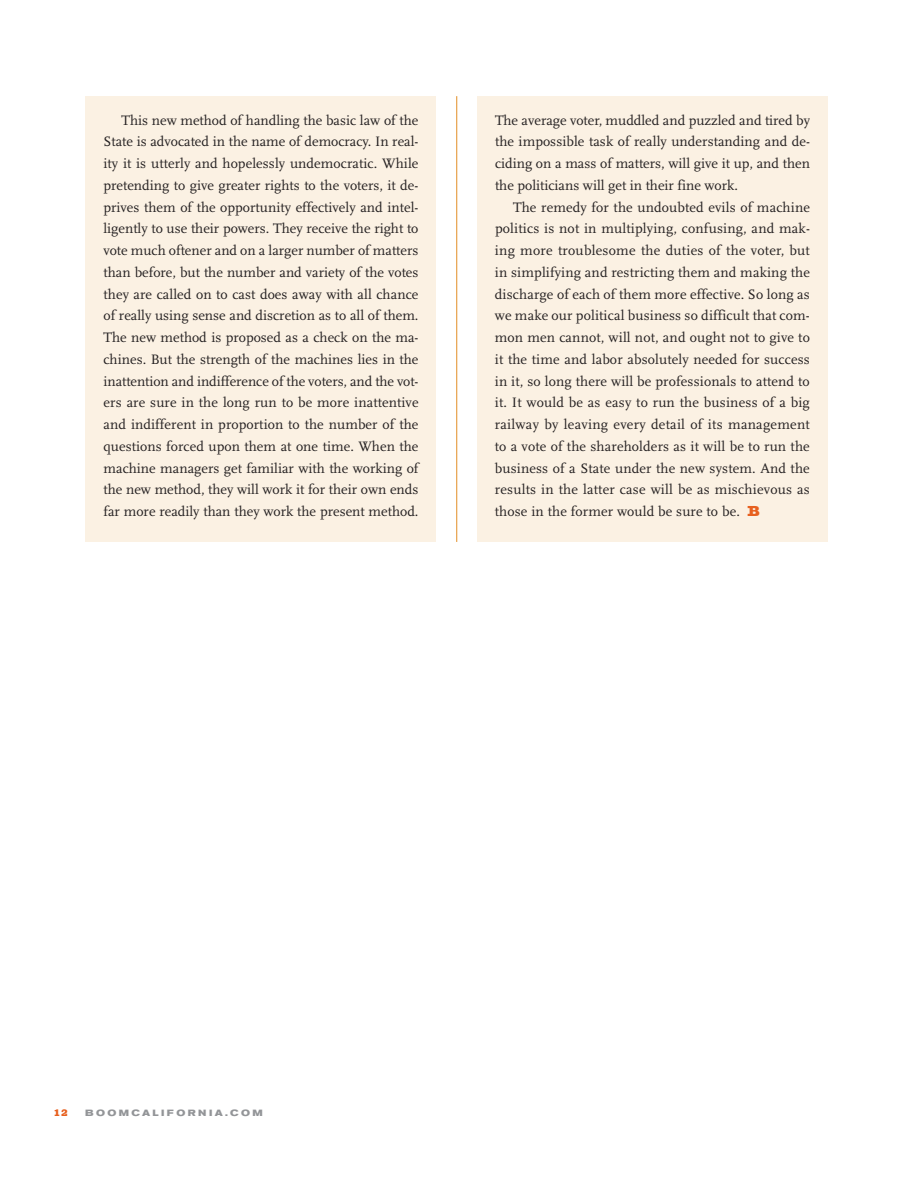
<style>
.page{position:relative;width:918px;height:1188px;background:#fff}
.page>*{position:absolute;margin:0;border:0;box-sizing:border-box;transform-origin:0 0}
.t1{font:14.25px/21.8px "Scala";color:#231f20;text-align:justify}
.t2{font:900 9.75px "Egiziano";color:#e7601f}
.t3{font:700 expanded 9px "Akzidenz Grotesk BE";color:#939598}
.s1{font-family:"Egiziano";font-weight:900;color:#e7601f}
</style>
<div class="page">
<hr style="left:456px;top:96px;width:1px;height:446px;background:#e28e25">
<div style="left:86px;top:96px;width:350px;height:446px;background:#fbf1e3"></div>
<div style="left:477px;top:96px;width:351px;height:446px;background:#fbf1e3"></div>
<p class="t1" style="left:103px;top:109px;width:317px;text-indent:18px">This new method of handling the basic law of the State is advocated in the name of democracy. In real&shy;ity it is utterly and hopelessly undemocratic. While pretending to give greater rights to the voters, it de&shy;prives them of the opportunity effectively and intel&shy;ligently to use their powers. They receive the right to vote much oftener and on a larger number of matters than before, but the number and variety of the votes they are called on to cast does away with all chance of really using sense and discretion as to all of them.<br>The new method is proposed as a check on the ma&shy;chines. But the strength of the machines lies in the inattention and indifference of the voters, and the vot&shy;ers are sure in the long run to be more inattentive and indifferent in proportion to the number of the questions forced upon them at one time. When the machine managers get familiar with the working of the new method, they will work it for their own ends far more readily than they work the present method.</p>
<p class="t1" style="left:495px;top:109px;width:317px">The average voter, muddled and puzzled and tired by the impossible task of really understanding and de&shy;ciding on a mass of matters, will give it up, and then the politicians will get in their fine work.</p>
<p class="t1" style="left:495px;top:196px;width:317px;text-indent:18px">The remedy for the undoubted evils of machine politics is not in multiplying, confusing, and mak&shy;ing more troublesome the duties of the voter, but in simplifying and restricting them and making the discharge of each of them more effective. So long as we make our political business so difficult that com&shy;mon men cannot, will not, and ought not to give to it the time and labor absolutely needed for success in it, so long there will be professionals to attend to it. It would be as easy to run the business of a big railway by leaving every detail of its management to a vote of the shareholders as it will be to run the business of a State under the new system. And the results in the latter case will be as mischievous as those in the former would be sure to be. <span class="s1">B</span></p>
<p class="t2" style="left:54px;top:1107px;width:16px">12</p>
<p class="t3" style="left:85px;top:1108px;width:11px">BOOMCALIFORNIA</p>
<p class="t3" style="left:225px;top:1108px;width:9px">.COM</p>
</div>
